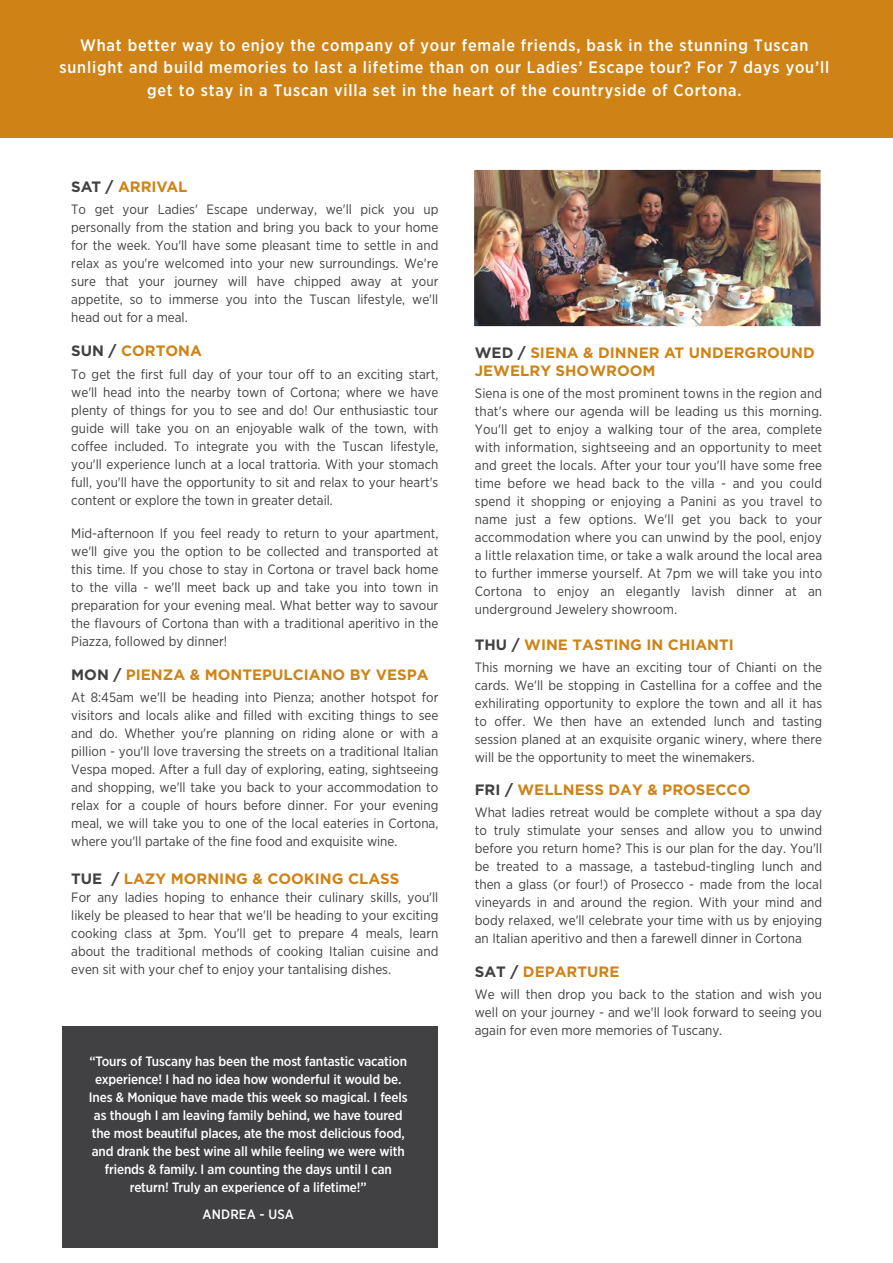
<style>
.page{position:relative;width:893px;height:1263px;background:#fff}
.page>*{position:absolute;margin:0;border:0;box-sizing:border-box;transform-origin:0 0}
.t1{font:500 16.5px/22.5px "Gotham Narrow";letter-spacing:.05em;color:#fff;text-align:center}
.t2{font:700 15px/17.9px "Gotham";color:#cf8316}
.t3{font:700 15px "Gotham";color:#cf8315}
.t4{font:13.5px/18px "Gotham Narrow";color:#414042;text-align:justify}
.t5{font:500 13.5px/18px "Gotham Narrow";letter-spacing:-.01em;color:#fff;text-align:center}
.t6{font:500 13.5px "Gotham Narrow";letter-spacing:.01em;color:#fff}
.s1{color:#414042}
</style>
<div class="page">
<div style="left:0;top:0;width:893px;height:138px;background:#cf8316"></div>
<div style="left:62px;top:1027px;width:375px;height:221px;background:#414042"></div>
<img style="left:476px;top:171px;width:343px;height:154px">
<div style="left:473px;top:168px;width:349px;height:160px;border:2px solid #fff"></div>
<p class="t1" style="left:59px;top:33px;width:771px">What better way to enjoy the company of your female friends, bask in the stunning Tuscan sunlight and build memories to last a lifetime than on our Ladies’ Escape tour? For 7 days you’ll get to stay in a Tuscan villa set in the heart of the countryside of Cortona.</p>
<p class="t2" style="left:71px;top:178px;width:118px"><span class="s1">SAT /</span> ARRIVAL</p>
<p class="t4" style="left:71px;top:200px;width:369px">To get your Ladies' Escape underway, we'll pick you up personally from the station and bring you back to your home for the week. You'll have some pleasant time to settle in and relax as you're welcomed into your new surroundings. We're sure that your journey will have chipped away at your appetite, so to immerse you into the Tuscan lifestyle, we'll head out for a meal.</p>
<p class="t2" style="left:71px;top:342px;width:132px"><span class="s1">SUN /</span> CORTONA</p>
<p class="t4" style="left:71px;top:365px;width:369px">To get the first full day of your tour off to an exciting start, we'll head into the nearby town of Cortona; where we have plenty of things for you to see and do! Our enthusiastic tour guide will take you on an enjoyable walk of the town, with coffee included. To integrate you with the Tuscan lifestyle, you'll experience lunch at a local trattoria. With your stomach full, you'll have the opportunity to sit and relax to your heart's content or explore the town in greater detail.</p>
<p class="t4" style="left:71px;top:524px;width:369px">Mid-afternoon If you feel ready to return to your apartment, we'll give you the option to be collected and transported at this time. If you chose to stay in Cortona or travel back home to the villa - we'll meet back up and take you into town in preparation for your evening meal. What better way to savour the flavours of Cortona than with a traditional aperitivo in the Piazza, followed by dinner!</p>
<p class="t3" style="left:71px;top:666px;width:359px"><span class="s1">MON /</span> PIENZA &amp; MONTEPULCIANO BY VESPA</p>
<p class="t4" style="left:71px;top:688px;width:369px">At 8:45am we'll be heading into Pienza; another hotspot for visitors and locals alike and filled with exciting things to see and do. Whether you're planning on riding alone or with a pillion - you'll love traversing the streets on a traditional Italian Vespa moped. After a full day of exploring, eating, sightseeing and shopping, we'll take you back to your accommodation to relax for a couple of hours before dinner. For your evening meal, we will take you to one of the local eateries in Cortona, where you'll partake of the fine food and exquisite wine.</p>
<p class="t3" style="left:71px;top:870px;width:330px"><span class="s1">TUE /</span> LAZY MORNING &amp; COOKING CLASS</p>
<p class="t4" style="left:71px;top:888px;width:369px">For any ladies hoping to enhance their culinary skills, you'll likely be pleased to hear that we'll be heading to your exciting cooking class at 3pm. You'll get to prepare 4 meals, learn about the traditional methods of cooking Italian cuisine and even sit with your chef to enjoy your tantalising dishes.</p>
<p class="t5" style="left:89px;top:1052px;width:320px">“Tours of Tuscany has been the most fantastic vacation experience! I had no idea how wonderful it would be.<br>Ines &amp; Monique have made this week so magical. I feels as though I am leaving family behind, we have toured the most beautiful places, ate the most delicious food, and drank the best wine all while feeling we were with friends &amp; family. I am counting the days until I can return! Truly an experience of a lifetime!”</p>
<p class="t6" style="left:203px;top:1205px;width:93px">ANDREA - USA</p>
<p class="t2" style="left:475px;top:344px;width:342px"><span class="s1">WED /</span> SIENA &amp; DINNER AT UNDERGROUND<br>JEWELRY SHOWROOM</p>
<p class="t4" style="left:475px;top:384px;width:349px">Siena is one of the most prominent towns in the region and that's where our agenda will be leading us this morning.<br>You'll get to enjoy a walking tour of the area, complete with information, sightseeing and an opportunity to meet and greet the locals. After your tour you'll have some free time before we head back to the villa - and you could spend it shopping or enjoying a Panini as you travel to name just a few options. We'll get you back to your accommodation where you can unwind by the pool, enjoy a little relaxation time, or take a walk around the local area to further immerse yourself. At 7pm we will take you into Cortona to enjoy an elegantly lavish dinner at an underground Jewelery showroom.</p>
<p class="t2" style="left:475px;top:635px;width:261px"><span class="s1">THU /</span> WINE TASTING IN CHIANTI</p>
<p class="t4" style="left:475px;top:658px;width:349px">This morning we have an exciting tour of Chianti on the cards. We'll be stopping in Castellina for a coffee and the exhilirating opportunity to explore the town and all it has to offer. We then have an extended lunch and tasting session planed at an exquisite organic winery, where there will be the opportunity to meet the winemakers.</p>
<p class="t2" style="left:475px;top:781px;width:277px"><span class="s1">FRI /</span> WELLNESS DAY &amp; PROSECCO</p>
<p class="t4" style="left:475px;top:803px;width:349px">What ladies retreat would be complete without a spa day to truly stimulate your senses and allow you to unwind before you return home? This is our plan for the day. You'll be treated to a massage, a tastebud-tingling lunch and then a glass (or four!) of Prosecco - made from the local vineyards in and around the region. With your mind and body relaxed, we'll celebrate your time with us by enjoying an Italian aperitivo and then a farewell dinner in Cortona</p>
<p class="t2" style="left:475px;top:962px;width:146px"><span class="s1">SAT /</span> DEPARTURE</p>
<p class="t4" style="left:475px;top:985px;width:349px">We will then drop you back to the station and wish you well on your journey - and we'll look forward to seeing you again for even more memories of Tuscany.</p>
</div>
